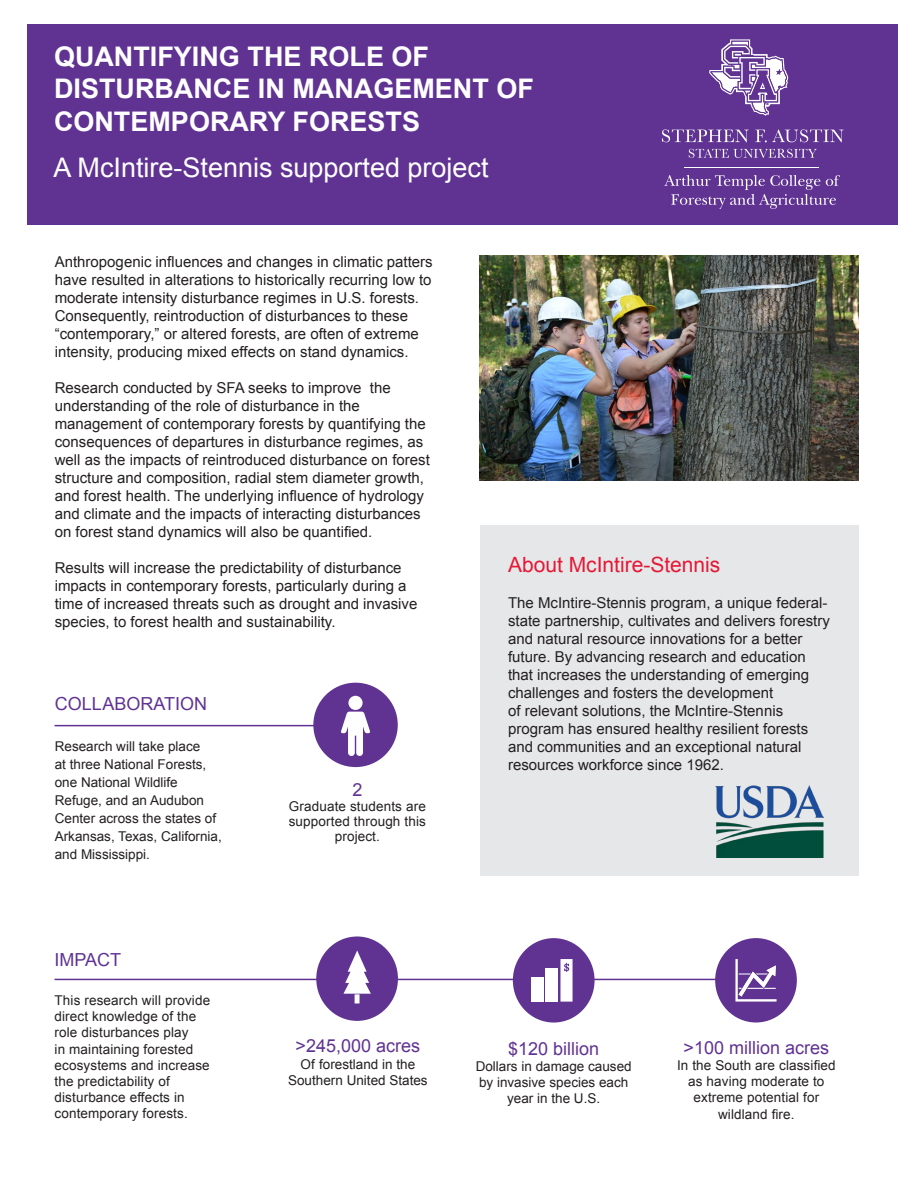
<style>
.page{position:relative;width:918px;height:1188px;background:#fff}
.page>*{position:absolute;margin:0;border:0;box-sizing:border-box;transform-origin:0 0}
.t1{font:700 27px/32.4px "Arial";color:#fff}
.t2{font:27px "Arial";color:#fff}
.t3{font:21px "Arial";color:#e51836}
.t4{font:18px "Arial";color:#603393}
.t5{font:15px/18px "Arial";color:#231f20}
.t6{font:13.5px/16.2px "Arial";letter-spacing:.01em;color:#231f20;text-align:center}
</style>
<div class="page">
<div style="left:27px;top:24px;width:870px;height:201px;background:#603393"></div>
<svg style="left:662px;top:129px;width:87px;height:13px"></svg>
<svg style="left:755px;top:129px;width:89px;height:13px"></svg>
<svg style="left:689px;top:149px;width:128px;height:9px"></svg>
<hr style="left:685px;top:167px;width:134px;height:1px;background:#fff">
<svg style="left:664px;top:175px;width:176px;height:34px"></svg>
<svg style="left:709px;top:39px;width:79px;height:77px"></svg>
<hr style="left:55px;top:725px;width:302px;height:1px;background:#603393">
<hr style="left:55px;top:979px;width:728px;height:1px;background:#603393">
<div style="left:513px;top:938px;width:82px;height:85px;background:#603393;border-radius:50%"></div>
<div style="left:531px;top:977px;width:12px;height:25px;background:#fff"></div>
<div style="left:546px;top:968px;width:12px;height:34px;background:#fff"></div>
<svg style="left:560px;top:959px;width:13px;height:43px"></svg>
<div style="left:316px;top:936px;width:82px;height:85px;background:#603393;border-radius:50%"></div>
<svg style="left:343px;top:950px;width:28px;height:54px"></svg>
<div style="left:313px;top:683px;width:85px;height:84px;background:#603393;border-radius:50%"></div>
<svg style="left:341px;top:712px;width:29px;height:44px"></svg>
<div style="left:348px;top:696px;width:15px;height:14px;background:#fff;border-radius:50%"></div>
<div style="left:715px;top:938px;width:82px;height:85px;background:#603393;border-radius:50%"></div>
<svg style="left:735px;top:959px;width:42px;height:43px"></svg>
<div style="left:481px;top:525px;width:378px;height:351px;background:#e6e7e9"></div>
<img style="left:480px;top:256px;width:379px;height:225px">
<img style="left:715px;top:785px;width:108px;height:73px">
<p class="t1" style="left:54px;top:41px;width:481px">QUANTIFYING THE ROLE OF<br>DISTURBANCE IN MANAGEMENT OF<br>CONTEMPORARY FORESTS</p>
<p class="t2" style="left:53px;top:149px;width:437px">A McIntire-Stennis supported project</p>
<p class="t5" style="left:55px;top:252px;width:379px">Anthropogenic influences and changes in climatic patters have resulted in alterations to historically recurring low to moderate intensity disturbance regimes in U.S. forests.<br>Consequently, reintroduction of disturbances to these “contemporary,” or altered forests, are often of extreme intensity, producing mixed effects on stand dynamics.</p>
<p class="t5" style="left:55px;top:378px;width:377px">Research conducted by SFA seeks to improve the understanding of the role of disturbance in the management of contemporary forests by quantifying the consequences of departures in disturbance regimes, as well as the impacts of reintroduced disturbance on forest structure and composition, radial stem diameter growth, and forest health. The underlying influence of hydrology and climate and the impacts of interacting disturbances on forest stand dynamics will also be quantified.</p>
<p class="t5" style="left:55px;top:558px;width:364px">Results will increase the predictability of disturbance impacts in contemporary forests, particularly during a time of increased threats such as drought and invasive species, to forest health and sustainability.</p>
<p class="t4" style="left:55px;top:692px;width:154px">COLLABORATION</p>
<p class="t6" style="left:55px;top:737px;width:169px;line-height:18px;text-align:left">Research will take place<br>at three National Forests, one National Wildlife<br>Refuge, and an Audubon<br>Center across the states of<br>Arkansas, Texas, California, and Mississippi.</p>
<p class="t4" style="left:352px;top:778px;width:12px">2</p>
<p class="t6" style="left:289px;top:799px;width:139px;line-height:15px">Graduate students are supported through this project.</p>
<p class="t3" style="left:508px;top:550px;width:214px">About McIntire-Stennis</p>
<p class="t5" style="left:508px;top:593px;width:323px">The McIntire-Stennis program, a unique federal&shy;state partnership, cultivates and delivers forestry and natural resource innovations for a better future. By advancing research and education that increases the understanding of emerging challenges and fosters the development<br>of relevant solutions, the McIntire-Stennis program has ensured healthy resilient forests and communities and an exceptional natural resources workforce since 1962.</p>
<p class="t4" style="left:55px;top:948px;width:68px">IMPACT</p>
<p class="t6" style="left:55px;top:992px;width:157px;text-align:left">This research will provide direct knowledge of the role disturbances play<br>in maintaining forested ecosystems and increase the predictability of disturbance effects in contemporary forests.</p>
<p class="t4" style="left:296px;top:1034px;width:126px">&gt;245,000 acres</p>
<p class="t6" style="left:288px;top:1056px;width:141px">Of forestland in the<br>Southern United States</p>
<p class="t4" style="left:508px;top:1036px;width:93px">$120 billion</p>
<p class="t6" style="left:476px;top:1058px;width:158px">Dollars in damage caused by invasive species each year in the U.S.</p>
<p class="t4" style="left:684px;top:1036px;width:147px">&gt;100 million acres</p>
<p class="t6" style="left:677px;top:1057px;width:160px">In the South are classified as having moderate to extreme potential for wildland fire.</p>
</div>
